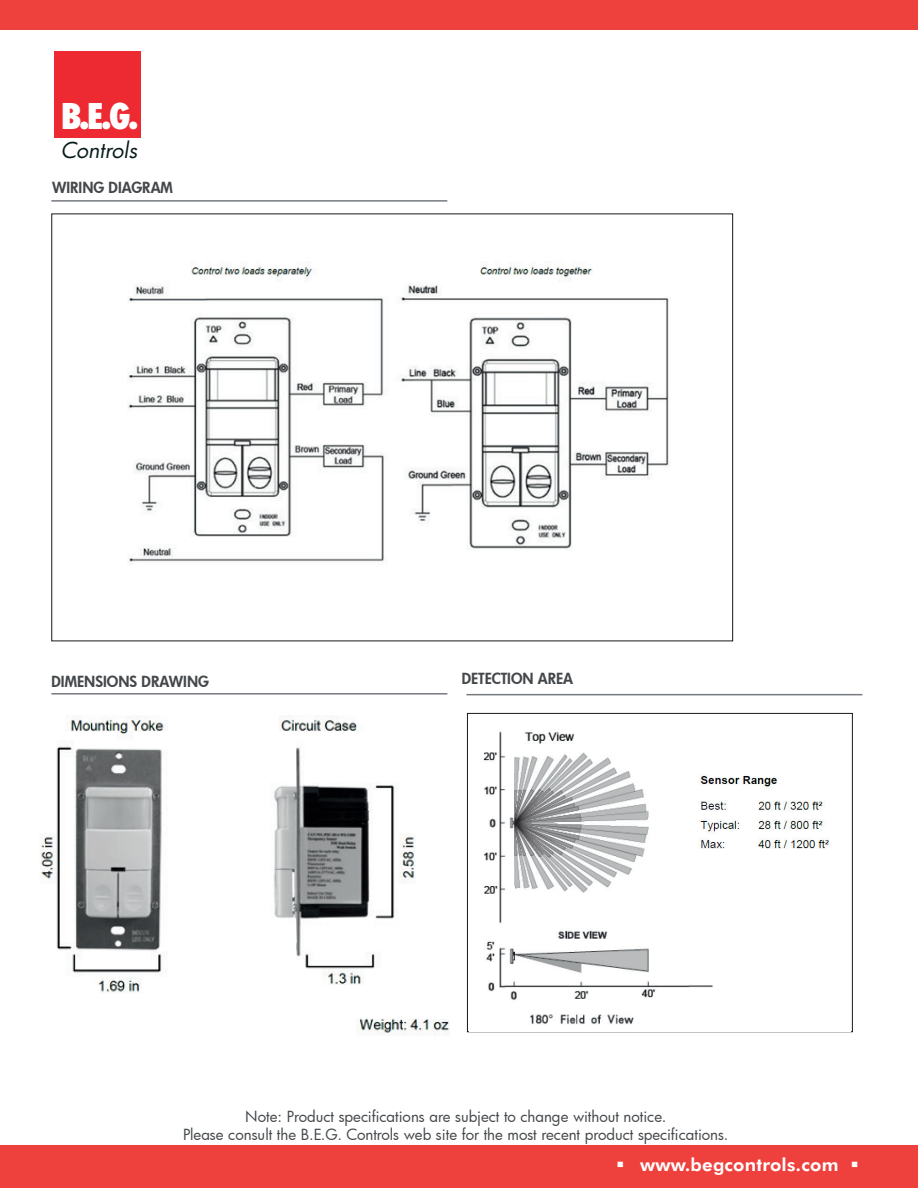
<style>
.page{position:relative;width:918px;height:1188px;background:#fff}
.page>*{position:absolute;margin:0;border:0;box-sizing:border-box;transform-origin:0 0}
.t1{font:800 condensed 34.5px "Futura";color:#fff}
.t2{font:italic 21.3px "Futura";color:#081c1d}
.t3{font:800 18px "Futura BT";letter-spacing:.01em;color:#fff}
.t4{font:15px/18px "Futura";color:#44484b;text-align:center}
.t5{font:800 15px "Futura";color:#44484b}
</style>
<div class="page">
<div style="left:0;top:1145px;width:918px;height:43px;background:#ee403c"></div>
<div style="left:0;top:0;width:918px;height:30px;background:#ee403c"></div>
<div style="left:54px;top:51px;width:87px;height:86px;background:#ed2a32"></div>
<hr style="left:51px;top:200px;width:396px;height:2px;background:#767a7e">
<hr style="left:51px;top:693px;width:396px;height:2px;background:#767a7e">
<img style="left:40px;top:715px;width:410px;height:321px">
<img style="left:127px;top:261px;width:543px;height:303px">
<hr style="left:466px;top:694px;width:396px;height:1px;background:#767a7e">
<img style="left:483px;top:731px;width:346px;height:294px">
<h1 class="t1" style="left:61px;top:94px;width:79px">B.E.G.</h1>
<h2 class="t2" style="left:61px;top:136px;width:78px">Controls</h2>
<p class="t5" style="left:52px;top:177px;width:122px">WIRING DIAGRAM</p>
<p class="t5" style="left:51px;top:671px;width:159px">DIMENSIONS DRAWING</p>
<p class="t5" style="left:462px;top:668px;width:113px">DETECTION AREA</p>
<p class="t4" style="left:183px;top:1107px;width:547px">Note: Product specifications are subject to change without notice.<br>Please consult the B.E.G. Controls web site for the most recent product specifications.</p>
<p class="t3" style="left:616px;top:1153px;width:244px">▪ www.begcontrols.com ▪</p>
</div>
